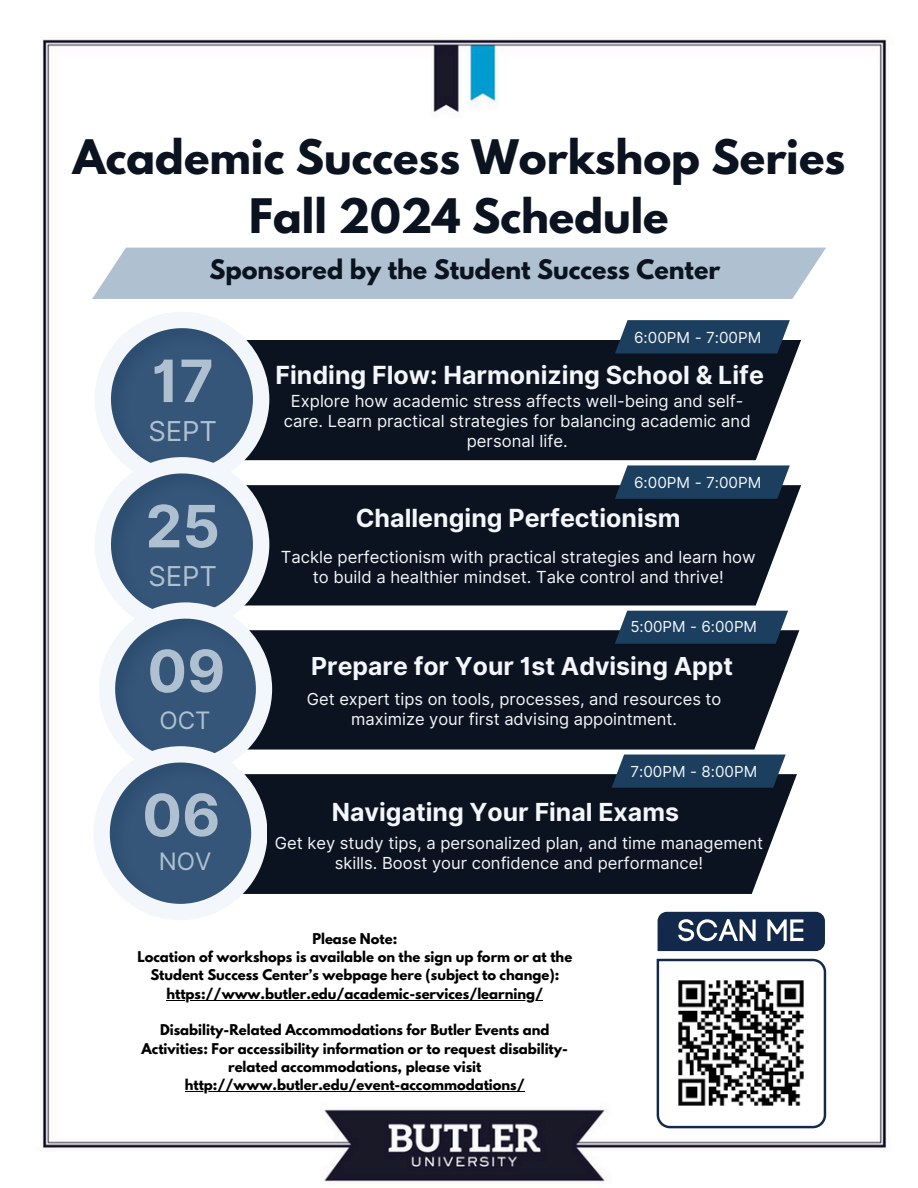
<style>
.page{position:relative;width:918px;height:1188px;background:#fff}
.page>*{position:absolute;margin:0;border:0;box-sizing:border-box;transform-origin:0 0}
.t1{font:700 58.35px "Inter";color:#afc1d0}
.t2{font:700 58.2px "Inter";color:#afc1d0}
.t3{font:700 57.9px "Inter";color:#afc1d0}
.t4{font:700 42.15px/58.5px "League Spartan";color:#0b1320;text-align:center}
.t5{font:27.45px "Inter";color:#afc1d0}
.t6{font:700 25.05px "Inter";color:#f3f6fa}
.t7{font:700 24.9px "Inter";color:#f3f6fa}
.t8{font:700 24.75px "Inter";color:#f3f6fa}
.t9{font:24px "Inter";color:#afc1d0}
.t10{font:700 23.85px "League Spartan";color:#0b1320}
.t11{font:16.65px/20px "Inter";color:#f3f6fa;text-align:center}
.t12{font:16.5px/19.8px "Inter";color:#f3f6fa;text-align:center}
.t13{font:15.3px "Inter";color:#f3f6fa}
.t14{font:15.15px "Inter";color:#f3f6fa}
.t15{font:700 13.2px/18.3px "League Spartan";color:#000;text-align:center}
</style>
<div class="page">
<img style="left:42px;top:39px;width:845px;height:1143px">
<div style="left:92px;top:248px;width:734px;height:51px;background:#afc1d0"></div>
<svg style="left:657px;top:959px;width:169px;height:169px"></svg>
<svg style="left:658px;top:912px;width:167px;height:39px;background:#3a4c68"></svg>
<img style="left:662px;top:964px;width:158px;height:158px">
<hr style="left:166px;top:1000px;width:377px;height:1px;background:#000">
<hr style="left:185px;top:1091px;width:340px;height:1px;background:#000">
<svg style="left:272px;top:353px;width:537px;height:118px"></svg>
<div style="left:272px;top:340px;width:529px;height:120px;background:#0b1320"></div>
<svg style="left:615px;top:320px;width:175px;height:33px;background:#264665"></svg>
<svg style="left:272px;top:499px;width:537px;height:118px"></svg>
<div style="left:272px;top:485px;width:529px;height:121px;background:#0b1320"></div>
<svg style="left:615px;top:465px;width:175px;height:34px;background:#274766"></svg>
<svg style="left:272px;top:644px;width:535px;height:117px"></svg>
<div style="left:272px;top:630px;width:527px;height:120px;background:#0b1320"></div>
<svg style="left:615px;top:611px;width:173px;height:33px;background:#244564"></svg>
<svg style="left:272px;top:788px;width:533px;height:118px"></svg>
<div style="left:272px;top:774px;width:525px;height:120px;background:#0b1320"></div>
<svg style="left:92px;top:312px;width:180px;height:609px"></svg>
<svg style="left:612px;top:755px;width:174px;height:33px;background:#244564"></svg>
<h5 class="t4" style="left:73px;top:133px;width:774px">Academic Success Workshop Series<br>Fall 2024 Schedule</h5>
<p class="t10" style="left:209px;top:257px;width:512px">Sponsored by the Student Success Center</p>
<p class="t1" style="left:152px;top:346px;width:64px">17</p>
<p class="t5" style="left:148px;top:414px;width:70px">SEPT</p>
<p class="t1" style="left:146px;top:491px;width:76px">25</p>
<p class="t5" style="left:148px;top:560px;width:70px">SEPT</p>
<h3 class="t13" style="left:634px;top:328px;width:129px">6:00PM - 7:00PM</h3>
<h2 class="t6" style="left:276px;top:360px;width:490px">Finding Flow: Harmonizing School &amp; Life</h2>
<h6 class="t11" style="left:284px;top:391px;width:469px">Explore how academic stress affects well-being and self&shy;care. Learn practical strategies for balancing academic and personal life.</h6>
<h6 class="t13" style="left:634px;top:473px;width:129px">6:00PM - 7:00PM</h6>
<p class="t6" style="left:356px;top:502px;width:326px">Challenging Perfectionism</p>
<h4 class="t11" style="left:281px;top:547px;width:476px">Tackle perfectionism with practical strategies and learn how to build a healthier mindset. Take control and thrive!</h4>
<p class="t14" style="left:630px;top:617px;width:129px">5:00PM - 6:00PM</p>
<h3 class="t3" style="left:147px;top:636px;width:80px">09</h3>
<p class="t8" style="left:311px;top:651px;width:424px">Prepare for Your 1st Advising Appt</p>
<p class="t12" style="left:307px;top:689px;width:416px">Get expert tips on tools, processes, and resources to maximize your first advising appointment.</p>
<h4 class="t9" style="left:159px;top:706px;width:53px">OCT</h4>
<p class="t14" style="left:631px;top:763px;width:128px">7:00PM - 8:00PM</p>
<h6 class="t2" style="left:142px;top:780px;width:80px">06</h6>
<h3 class="t7" style="left:332px;top:797px;width:349px">Navigating Your Final Exams</h3>
<p class="t11" style="left:275px;top:833px;width:490px">Get key study tips, a personalized plan, and time management skills. Boost your confidence and performance!</p>
<p class="t9" style="left:159px;top:847px;width:54px">NOV</p>
<p class="t15" style="left:312px;top:931px;width:86px">Please Note:</p>
<h2 class="t15" style="left:137px;top:949px;width:436px">Location of workshops is available on the sign up form or at the<br>Student Success Center’s webpage here (subject to change):</h2>
<h6 class="t15" style="left:166px;top:986px;width:378px">https://www.butler.edu/academic-services/learning/</h6>
<h6 class="t15" style="left:142px;top:1023px;width:428px">Disability-Related Accommodations for Butler Events and<br>Activities: For accessibility information or to request disability-</h6>
<h3 class="t15" style="left:228px;top:1059px;width:255px">related accommodations, please visit</h3>
<p class="t15" style="left:185px;top:1077px;width:341px">http://www.butler.edu/event-accommodations/</p>
</div>
